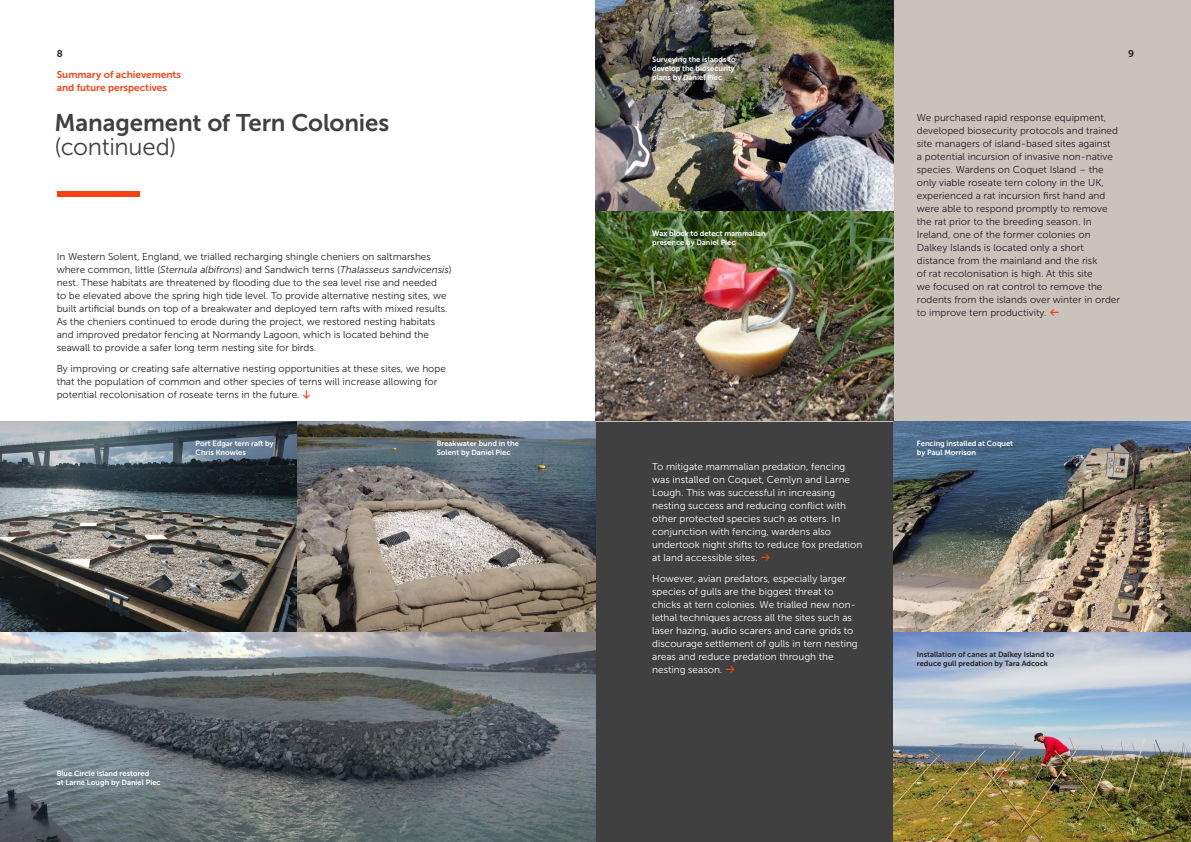
<style>
.page{position:relative;width:1191px;height:842px;background:#fff}
.page>*{position:absolute;margin:0;border:0;box-sizing:border-box;transform-origin:0 0}
.Crossheading{font:24px "Museo Sans 700";letter-spacing:-.005em;color:#404040}
.Crossheading-2{font:24px "Museo Sans 300";letter-spacing:-.01em;color:#404040}
.Main_text{font:10px/13px "Museo Sans 300";color:#231f20}
.Main_text-2{font:10px/13px "Museo Sans 300";color:#fff}
.t1{font:10px/13px "Museo Sans 700";color:#f74112}
.Main_text-3{font:10px "Museo Sans Rounded 700";color:#231f20}
.Captions_white{font:7.5px/9px "Museo Sans 700";color:#fff}
.Captions_black{font:7.5px/9px "Museo Sans 700";color:#231f20}
.s1{font-style:italic}
.s2{font-family:"Nexa";font-size:16px;color:#f74112}
</style>
<div class="page">
<div style="left:595px;top:421px;width:298px;height:421px;background:#404040"></div>
<div style="left:595px;top:0;width:596px;height:421px;background:#c9c3bc"></div>
<div style="left:57px;top:191px;width:82px;height:6px;background:#f74112"></div>
<img style="left:595px;top:0;width:298px;height:421px">
<img style="left:0;top:421px;width:595px;height:421px">
<svg style="left:0;top:421px;width:298px;height:105px;background:#626e74"></svg>
<img style="left:893px;top:421px;width:298px;height:421px">
<p class="Main_text-3" style="left:57px;top:48px;width:8px">8</p>
<p class="Main_text-3" style="left:1128px;top:48px;width:7px">9</p>
<p class="Captions_white" style="left:652px;top:55px;width:85px">Surveying the islands to develop the biosecurity plans by Daniel Piec</p>
<p class="t1" style="left:57px;top:68px;width:126px">Summary of achievements and future perspectives</p>
<p class="Crossheading" style="left:55px;top:110px;width:336px">Management of Tern Colonies</p>
<p class="Crossheading-2" style="left:55px;top:134px;width:123px">(continued)</p>
<p class="Main_text" style="left:57px;top:250px;width:396px">In Western Solent, England, we trialled recharging shingle cheniers on saltmarshes where common, little (<span class="s1">Sternula albifrons</span>) and Sandwich terns (<span class="s1">Thalasseus sandvicensis</span>) nest. These habitats are threatened by flooding due to the sea level rise and needed<br>to be elevated above the spring high tide level. To provide alternative nesting sites, we built artificial bunds on top of a breakwater and deployed tern rafts with mixed results.<br>As the cheniers continued to erode during the project, we restored nesting habitats and improved predator fencing at Normandy Lagoon, which is located behind the seawall to provide a safer long term nesting site for birds.</p>
<p class="Main_text" style="left:57px;top:362px;width:391px">By improving or creating safe alternative nesting opportunities at these sites, we hope that the population of common and other species of terns will increase allowing for potential recolonisation of roseate terns in the future. <span class="s2">↓</span></p>
<p class="Captions_white" style="left:196px;top:439px;width:80px">Port Edgar tern raft by<br>Chris Knowles</p>
<p class="Captions_white" style="left:437px;top:439px;width:84px">Breakwater bund in the<br>Solent by Daniel Piec</p>
<p class="Captions_white" style="left:57px;top:769px;width:105px">Blue Circle Island restored<br>at Larne Lough by Daniel Piec</p>
<p class="Captions_white" style="left:652px;top:229px;width:115px">Wax block to detect mammalian presence by Daniel Piec</p>
<p class="Main_text-2" style="left:652px;top:460px;width:212px">To mitigate mammalian predation, fencing was installed on Coquet, Cemlyn and Larne Lough. This was successful in increasing nesting success and reducing conflict with other protected species such as otters. In conjunction with fencing, wardens also undertook night shifts to reduce fox predation at land accessible sites. <span class="s2">→</span></p>
<p class="Main_text-2" style="left:652px;top:572px;width:207px">However, avian predators, especially larger species of gulls are the biggest threat to chicks at tern colonies. We trialled new non&shy;lethal techniques across all the sites such as laser hazing, audio scarers and cane grids to discourage settlement of gulls in tern nesting areas and reduce predation through the nesting season. <span class="s2">→</span></p>
<p class="Main_text" style="left:917px;top:111px;width:205px">We purchased rapid response equipment, developed biosecurity protocols and trained site managers of island-based sites against<br>a potential incursion of invasive non-native species. Wardens on Coquet Island – the only viable roseate tern colony in the UK, experienced a rat incursion first hand and were able to respond promptly to remove the rat prior to the breeding season. In Ireland, one of the former colonies on Dalkey Islands is located only a short distance from the mainland and the risk<br>of rat recolonisation is high. At this site<br>we focused on rat control to remove the rodents from the islands over winter in order to improve tern productivity. <span class="s2">←</span></p>
<p class="Captions_white" style="left:917px;top:439px;width:98px">Fencing installed at Coquet by Paul Morrison</p>
<p class="Captions_black" style="left:917px;top:650px;width:139px">Installation of canes at Dalkey Island to reduce gull predation by Tara Adcock</p>
</div>
